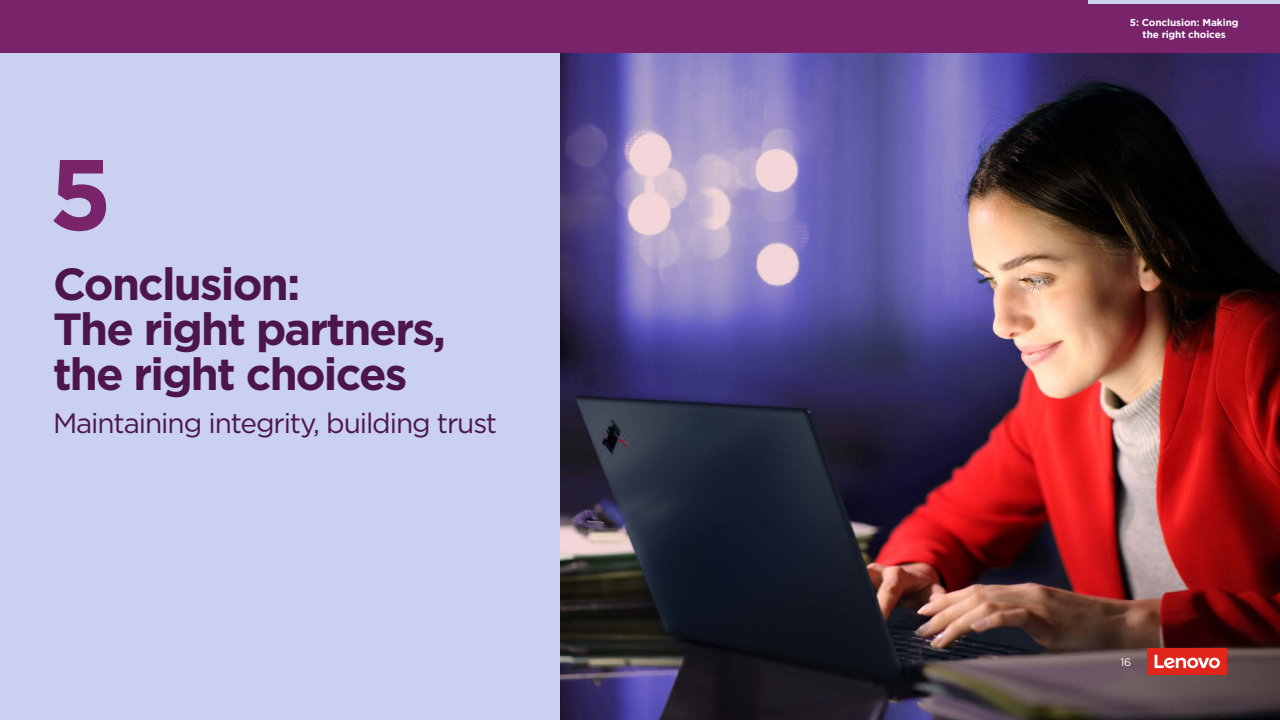
<style>
.page{position:relative;width:1280px;height:720px;background:#fff}
.page>*{position:absolute;margin:0;border:0;box-sizing:border-box;transform-origin:0 0}
.t1{font:700 100px "Gotham";color:#79236b}
.t2{font:700 45px/45px "Gotham";letter-spacing:-.04em;color:#4d164a}
.t3{font:28px "Gotham";letter-spacing:-.04em;color:#4d164a}
.t4{font:10.9px "Gotham";color:#fff}
.t5{font:700 10px/12.5px "Gotham";letter-spacing:-.01em;color:#fff;text-align:center}
</style>
<div class="page">
<img style="left:559px;top:53px;width:721px;height:667px">
<div style="left:0;top:0;width:559px;height:720px;background:#c9d0f0"></div>
<div style="left:0;top:0;width:1280px;height:53px;background:#79236b"></div>
<hr style="left:1088px;top:0;width:192px;height:4px;background:#c9d0f0">
<div style="left:1147px;top:649px;width:80px;height:26px;background:#e1251b"></div>
<svg style="left:1155px;top:655px;width:65px;height:13px"></svg>
<h1 class="t1" style="left:49px;top:128px;width:65px">5</h1>
<p class="t2" style="left:53px;top:261px;width:395px">Conclusion:<br>The right partners, the right choices</p>
<p class="t3" style="left:53px;top:405px;width:446px">Maintaining integrity, building trust</p>
<p class="t5" style="left:1130px;top:16px;width:110px">5: Conclusion: Making the right choices</p>
<p class="t4" style="left:1120px;top:656px;width:12px">16</p>
</div>
